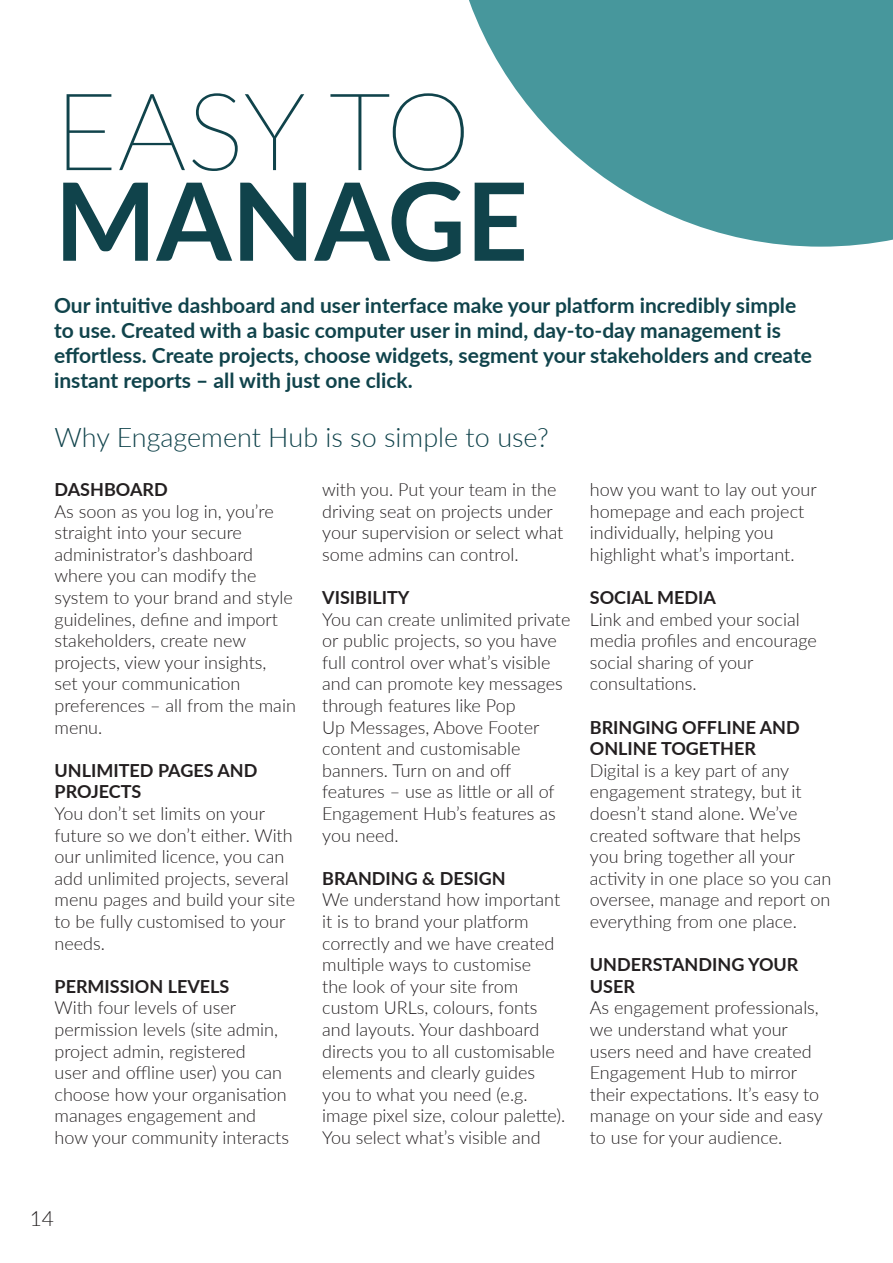
<style>
.page{position:relative;width:893px;height:1263px;background:#fff}
.page>*{position:absolute;margin:0;border:0;box-sizing:border-box;transform-origin:0 0}
.t1{font:100 108px "Lato";letter-spacing:-.005em;color:#10434b}
.t2{font:700 108px "Lato";color:#10434b}
.t3{font:300 27px "Lato";color:#10434b}
.t4{font:700 21px/25.2px "Lato";color:#10434b}
.t5{font:300 21px "Lato";color:#231f20}
.t6{font:300 18px/21.6px "Lato";color:#231f20}
.t7{font:700 18px/21.6px "Lato";color:#231f20}
</style>
<div class="page">
<svg style="left:469px;top:0;width:424px;height:247px;fill:#47979c"></svg>
<h1 class="t1" style="left:55px;top:58px;width:418px">EASY TO</h1>
<h1 class="t2" style="left:55px;top:142px;width:475px">MANAGE</h1>
<p class="t4" style="left:54px;top:291px;width:759px">Our intuitive dashboard and user interface make your platform incredibly simple to use. Created with a basic computer user in mind, day-to-day management is effortless. Create projects, choose widgets, segment your stakeholders and create instant reports – all with just one click.</p>
<h2 class="t3" style="left:55px;top:419px;width:496px">Why Engagement Hub is so simple to use?</h2>
<p class="t7" style="left:55px;top:478px;width:115px">DASHBOARD</p>
<p class="t6" style="left:55px;top:500px;width:243px">As soon as you log in, you’re straight into your secure administrator’s dashboard where you can modify the system to your brand and style guidelines, define and import stakeholders, create new projects, view your insights,<br>set your communication preferences – all from the main menu.</p>
<p class="t7" style="left:55px;top:759px;width:204px">UNLIMITED PAGES AND<br>PROJECTS</p>
<p class="t6" style="left:55px;top:802px;width:242px">You don’t set limits on your future so we don’t either. With our unlimited licence, you can add unlimited projects, several menu pages and build your site to be fully customised to your needs.</p>
<p class="t7" style="left:55px;top:975px;width:176px">PERMISSION LEVELS</p>
<p class="t6" style="left:55px;top:996px;width:236px">With four levels of user permission levels (site admin, project admin, registered<br>user and offline user) you can choose how your organisation manages engagement and how your community interacts</p>
<p class="t5" style="left:30px;top:1204px;width:26px">14</p>
<p class="t6" style="left:322px;top:478px;width:243px">with you. Put your team in the driving seat on projects under your supervision or select what some admins can control.</p>
<p class="t7" style="left:322px;top:586px;width:89px">VISIBILITY</p>
<p class="t6" style="left:322px;top:608px;width:250px">You can create unlimited private or public projects, so you have full control over what’s visible and can promote key messages through features like Pop<br>Up Messages, Above Footer content and customisable banners. Turn on and off features – use as little or all of<br>Engagement Hub’s features as you need.</p>
<p class="t7" style="left:322px;top:867px;width:185px">BRANDING &amp; DESIGN</p>
<p class="t6" style="left:322px;top:888px;width:245px">We understand how important it is to brand your platform correctly and we have created multiple ways to customise<br>the look of your site from custom URLs, colours, fonts and layouts. Your dashboard directs you to all customisable elements and clearly guides you to what you need (e.g. image pixel size, colour palette).<br>You select what’s visible and</p>
<p class="t6" style="left:590px;top:478px;width:228px">how you want to lay out your homepage and each project individually, helping you highlight what’s important.</p>
<p class="t7" style="left:590px;top:586px;width:128px">SOCIAL MEDIA</p>
<p class="t6" style="left:590px;top:608px;width:228px">Link and embed your social media profiles and encourage social sharing of your consultations.</p>
<p class="t7" style="left:590px;top:715px;width:211px">BRINGING OFFLINE AND<br>ONLINE TOGETHER</p>
<p class="t6" style="left:590px;top:759px;width:243px">Digital is a key part of any engagement strategy, but it doesn’t stand alone. We’ve created software that helps you bring together all your activity in one place so you can oversee, manage and report on everything from one place.</p>
<p class="t7" style="left:590px;top:953px;width:210px">UNDERSTANDING YOUR<br>USER</p>
<p class="t6" style="left:590px;top:996px;width:235px">As engagement professionals, we understand what your users need and have created<br>Engagement Hub to mirror their expectations. It’s easy to manage on your side and easy to use for your audience.</p>
</div>
